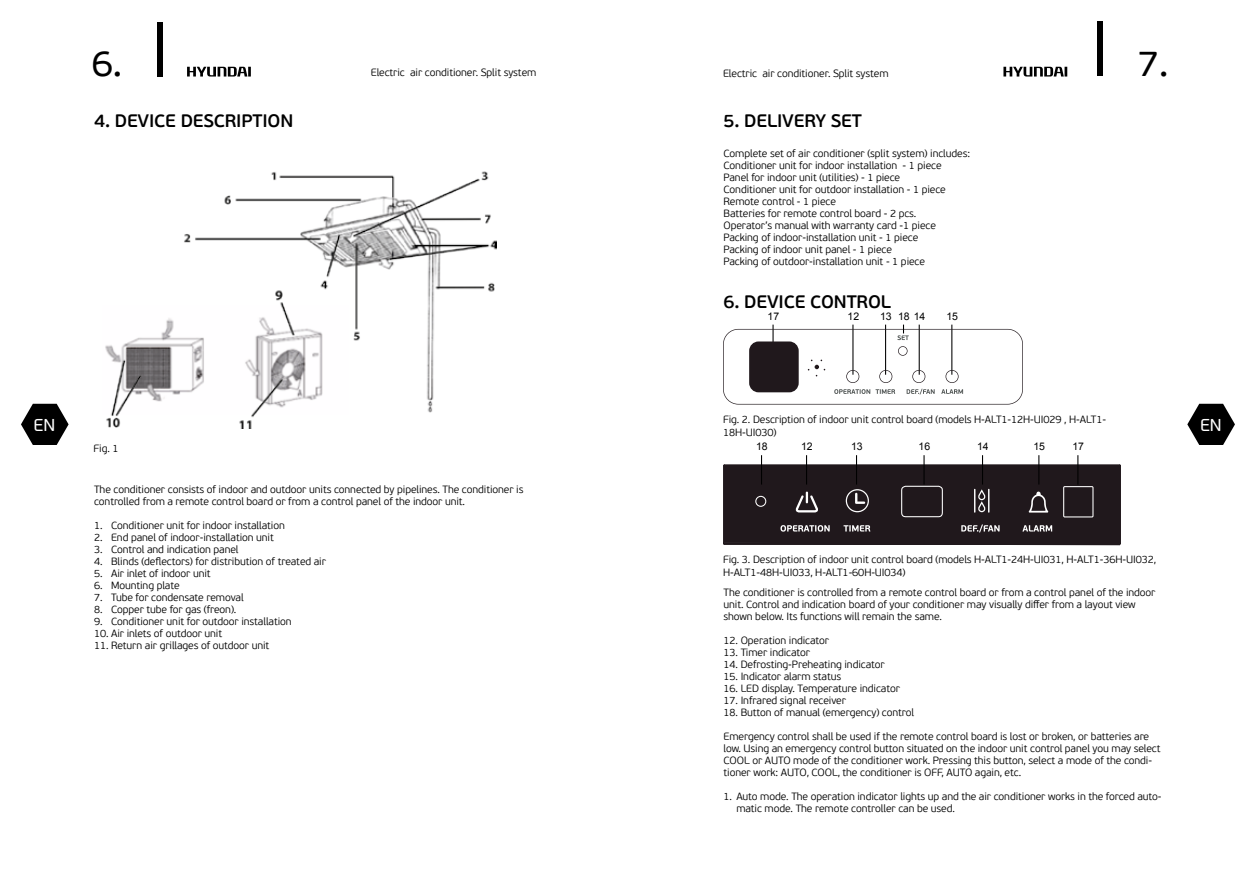
<style>
.page{position:relative;width:1259px;height:893px;background:#fff}
.page>*{position:absolute;margin:0;border:0;box-sizing:border-box;transform-origin:0 0}
.t1{font:36px "PF Beau Sans Pro";color:#000}
.t2{font:600 18px "PF Beau Sans Pro";letter-spacing:-.01em;color:#000}
.t3{font:17.1px "PF Beau Sans Pro";color:#fff}
.t4{font:300 10.5px/12px "PF Beau Sans Pro";letter-spacing:-.01em;color:#000}
.t5{font:10.5px "Arial";color:#000}
</style>
<div class="page">
<div style="left:157px;top:22px;width:5px;height:54px;background:#000"></div>
<div style="left:1097px;top:21px;width:5px;height:55px;background:#000"></div>
<svg style="left:21px;top:404px;width:48px;height:41px"></svg>
<svg style="left:1187px;top:404px;width:48px;height:41px"></svg>
<svg style="left:1003px;top:67px;width:64px;height:10px"></svg>
<svg style="left:187px;top:67px;width:64px;height:10px"></svg>
<img style="left:105px;top:171px;width:391px;height:257px">
<svg style="left:723px;top:464px;width:398px;height:82px;background:#2c2428"></svg>
<hr style="left:806px;top:455px;width:1px;height:30px;background:#000">
<hr style="left:856px;top:455px;width:1px;height:30px;background:#000">
<hr style="left:982px;top:455px;width:1px;height:30px;background:#000">
<hr style="left:1038px;top:455px;width:1px;height:30px;background:#000">
<hr style="left:923px;top:455px;width:1px;height:30px;background:#000">
<svg style="left:723px;top:325px;width:300px;height:80px"></svg>
<hr style="left:761px;top:455px;width:1px;height:30px;background:#000">
<hr style="left:1077px;top:455px;width:1px;height:30px;background:#000">
<h1 class="t1" style="left:92px;top:43px;width:32px">6.</h1>
<h2 class="t2" style="left:94px;top:110px;width:201px">4. DEVICE DESCRIPTION</h2>
<p class="t4" style="left:371px;top:67px;width:167px">Electric air conditioner. Split system</p>
<p class="t4" style="left:723px;top:67px;width:167px">Electric air conditioner. Split system</p>
<h2 class="t2" style="left:723px;top:110px;width:140px">5. DELIVERY SET</h2>
<p class="t4" style="left:723px;top:147px;width:248px">Complete set of air conditioner (split system) includes:<br>Conditioner unit for indoor installation - 1 piece<br>Panel for indoor unit (utilities) - 1 piece<br>Conditioner unit for outdoor installation - 1 piece Remote control - 1 piece<br>Batteries for remote control board - 2 pcs.<br>Operator’s manual with warranty card -1 piece Packing of indoor-installation unit - 1 piece<br>Packing of indoor unit panel - 1 piece<br>Packing of outdoor-installation unit - 1 piece</p>
<h2 class="t2" style="left:723px;top:291px;width:169px">6. DEVICE CONTROL</h2>
<p class="t5" style="left:767px;top:309px;width:13px">17</p>
<p class="t5" style="left:847px;top:309px;width:13px">12</p>
<p class="t5" style="left:880px;top:309px;width:13px">13</p>
<p class="t5" style="left:898px;top:309px;width:29px">18 14</p>
<p class="t5" style="left:946px;top:309px;width:13px">15</p>
<h1 class="t1" style="left:1138px;top:42px;width:32px">7.</h1>
<p class="t4" style="left:723px;top:414px;width:385px;line-height:12.6px">Fig. 2. Description of indoor unit control board (models H-ALT1-12H-UI029 , H-ALT1-<br>18H-UI030)</p>
<h3 class="t3" style="left:34px;top:415px;width:23px">EN</h3>
<h3 class="t3" style="left:1200px;top:415px;width:23px">EN</h3>
<p class="t4" style="left:94px;top:443px;width:26px">Fig. 1</p>
<p class="t4" style="left:94px;top:483px;width:431px">The conditioner consists of indoor and outdoor units connected by pipelines. The conditioner is controlled from a remote control board or from a control panel of the indoor unit.</p>
<p class="t4" style="left:94px;top:519px;width:192px">1. Conditioner unit for indoor installation</p>
<p class="t4" style="left:94px;top:531px;width:181px">2. End panel of indoor-installation unit</p>
<p class="t4" style="left:94px;top:543px;width:146px">3. Control and indication panel</p>
<p class="t4" style="left:94px;top:555px;width:233px">4. Blinds (deflectors) for distribution of treated air</p>
<p class="t4" style="left:94px;top:567px;width:118px">5. Air inlet of indoor unit</p>
<p class="t4" style="left:94px;top:579px;width:87px">6. Mounting plate</p>
<p class="t4" style="left:94px;top:591px;width:151px">7. Tube for condensate removal</p>
<p class="t4" style="left:94px;top:603px;width:144px">8. Copper tube for gas (freon).</p>
<p class="t4" style="left:94px;top:615px;width:199px">9. Conditioner unit for outdoor installation</p>
<p class="t4" style="left:94px;top:627px;width:130px">10. Air inlets of outdoor unit</p>
<p class="t4" style="left:94px;top:639px;width:177px">11. Return air grillages of outdoor unit</p>
<p class="t5" style="left:756px;top:439px;width:13px">18</p>
<p class="t5" style="left:1072px;top:439px;width:13px">17</p>
<p class="t5" style="left:801px;top:439px;width:13px">12</p>
<p class="t5" style="left:851px;top:439px;width:13px">13</p>
<p class="t5" style="left:918px;top:439px;width:13px">16</p>
<p class="t5" style="left:977px;top:439px;width:13px">14</p>
<p class="t5" style="left:1033px;top:439px;width:13px">15</p>
<p class="t4" style="left:723px;top:553px;width:434px;line-height:12.6px">Fig. 3. Description of indoor unit control board (models H-ALT1-24H-UI031, H-ALT1-36H-UI032,<br>H-ALT1-48H-UI033, H-ALT1-60H-UI034)</p>
<p class="t4" style="left:723px;top:586px;width:433px">The conditioner is controlled from a remote control board or from a control panel of the indoor unit. Control and indication board of your conditioner may visually differ from a layout view shown below. Its functions will remain the same.</p>
<p class="t4" style="left:723px;top:634px;width:107px">12. Operation indicator</p>
<p class="t4" style="left:723px;top:646px;width:88px">13. Timer indicator</p>
<p class="t4" style="left:723px;top:658px;width:163px">14. Defrosting-Preheating indicator</p>
<p class="t4" style="left:723px;top:670px;width:119px">15. Indicator alarm status</p>
<p class="t4" style="left:723px;top:682px;width:178px">16. LED display. Temperature indicator</p>
<p class="t4" style="left:723px;top:694px;width:124px">17. Infrared signal receiver</p>
<p class="t4" style="left:723px;top:706px;width:192px">18. Button of manual (emergency) control</p>
<p class="t4" style="left:723px;top:730px;width:438px">Emergency control shall be used if the remote control board is lost or broken, or batteries are low. Using an emergency control button situated on the indoor unit control panel you may select COOL or AUTO mode of the conditioner work. Pressing this button, select a mode of the condi&shy;tioner work: AUTO, COOL, the conditioner is OFF, AUTO again, etc.</p>
<p class="t4" style="left:736px;top:790px;width:427px;text-indent:-13px">1. Auto mode. The operation indicator lights up and the air conditioner works in the forced auto&shy;matic mode. The remote controller can be used.</p>
</div>
